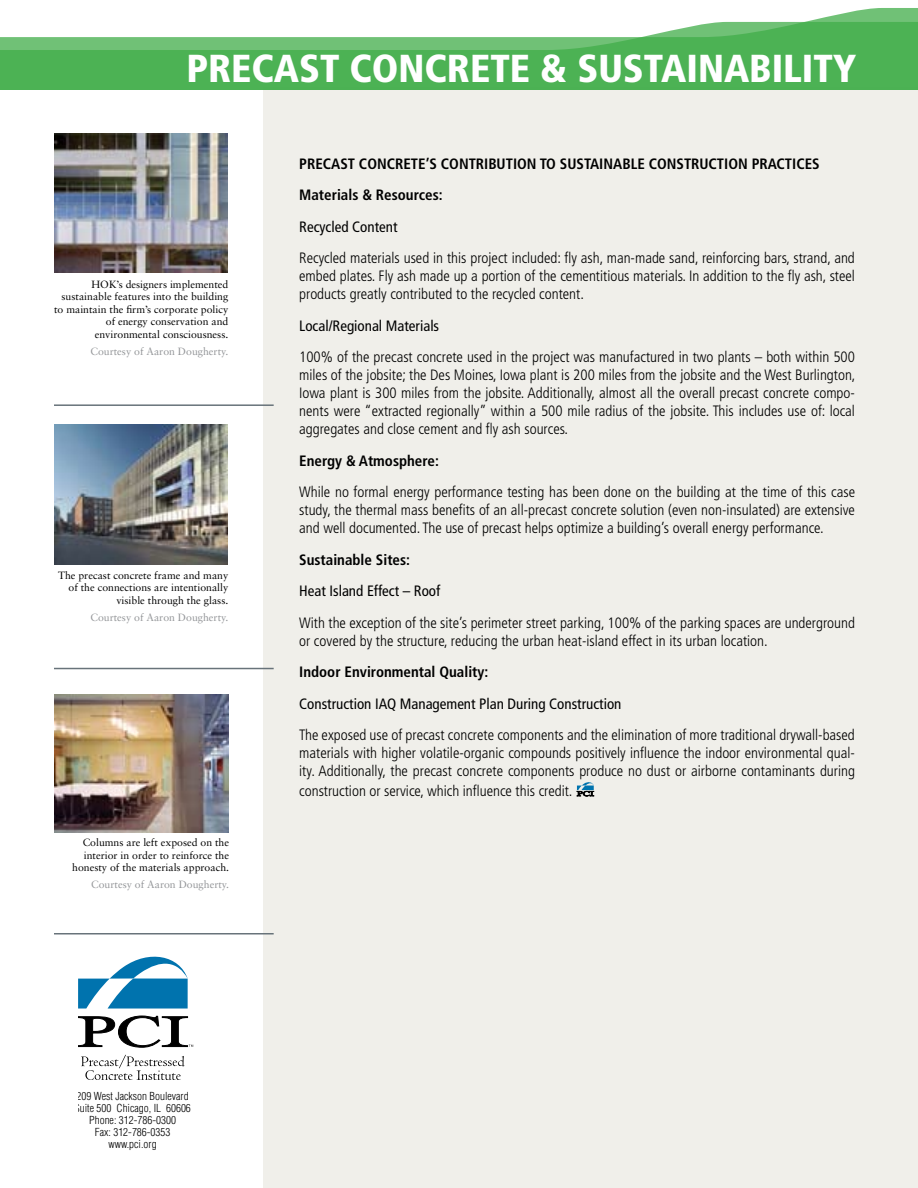
<style>
.page{position:relative;width:918px;height:1188px;background:#fff}
.page>*{position:absolute;margin:0;border:0;box-sizing:border-box;transform-origin:0 0}
.t1{font:900 condensed 39px "Frutiger";color:#fff}
.t2{font:300 condensed 15px/18px "Frutiger";color:#000;text-align:justify}
.t3{font:700 condensed 15px/31.5px "Frutiger";color:#000}
.t4{font:condensed 15px "Frutiger";color:#000}
.t5{font:300 condensed 10.8px/12px "Helvetica";color:#000;text-align:center}
.t6{font:10.5px/12.6px "Sabon";color:#000;text-align:right}
.t7{font:10.5px "Sabon";color:#939598}
</style>
<div class="page">
<div style="left:263px;top:88px;width:655px;height:1100px;background:#f0efea"></div>
<img style="left:54px;top:425px;width:174px;height:139px">
<hr style="left:54px;top:668px;width:220px;height:1px;background:#68737a">
<img style="left:54px;top:134px;width:174px;height:139px">
<hr style="left:54px;top:404px;width:220px;height:2px;background:#68737a">
<img style="left:55px;top:694px;width:174px;height:138px">
<hr style="left:54px;top:933px;width:220px;height:1px;background:#68737a">
<svg style="left:78px;top:1016px;width:115px;height:32px"></svg>
<svg style="left:78px;top:956px;width:110px;height:53px"></svg>
<svg style="left:81px;top:1055px;width:104px;height:25px"></svg>
<svg style="left:0;top:8px;width:918px;height:82px;fill:#4cb254"></svg>
<svg style="left:577px;top:782px;width:18px;height:15px"></svg>
<h1 class="t1" style="left:186px;top:45px;width:111px">PRECAST</h1>
<h1 class="t1" style="left:349px;top:45px;width:119px">CONCRETE</h1>
<h1 class="t1" style="left:540px;top:45px;width:60px">&amp; SUSTA</h1>
<h1 class="t1" style="left:686px;top:45px;width:171px">INABILITY</h1>
<p class="t6" style="left:54px;top:278px;width:176px">HOK’s designers implemented sustainable features into the building to maintain the firm’s corporate policy of energy conservation and environmental consciousness.</p>
<p class="t7" style="left:90px;top:345px;width:139px">Courtesy of Aaron Dougherty.</p>
<p class="t6" style="left:58px;top:569px;width:172px">The precast concrete frame and many of the connections are intentionally visible through the glass.</p>
<p class="t7" style="left:90px;top:611px;width:139px">Courtesy of Aaron Dougherty.</p>
<p class="t6" style="left:72px;top:836px;width:158px">Columns are left exposed on the interior in order to reinforce the honesty of the materials approach.</p>
<p class="t7" style="left:91px;top:879px;width:139px">Courtesy of Aaron Dougherty.</p>
<p class="t3" style="left:299px;top:148px;width:522px">PRECAST CONCRETE’S CONTRI BUTION TO SUSTAINABLE CONSTRUCTION PRACTICES<br>Materials &amp; Resources:</p>
<p class="t4" style="left:299px;top:218px;width:100px">Recycled Content</p>
<p class="t2" style="left:299px;top:249px;width:557px">Recycled materials used in this project included: fly ash, man-made sand, reinforcing bars, strand, and embed plates. Fly ash made up a portion of the cementitious materials. In addition to the fly ash, steel products greatly contributed to the recycled content.</p>
<p class="t4" style="left:299px;top:317px;width:141px">Local/Regional Materials</p>
<p class="t2" style="left:299px;top:348px;width:558px">100% of the precast concrete used in the project was manufactured in two plants – both within 500 miles of the jobsite; the Des Moines, Iowa plant is 200 miles from the jobsite and the West Burlington, Iowa plant is 300 miles from the jobsite. Additionally, almost all the overall precast concrete compo&shy;nents were “extracted regionally” within a 500 mile radius of the jobsite. This includes use of: local aggregates and close cement and fly ash sources.</p>
<p class="t3" style="left:299px;top:445px;width:141px">Energy &amp; Atmosphere:</p>
<p class="t2" style="left:299px;top:483px;width:557px">While no formal energy performance testing has been done on the building at the time of this case study, the thermal mass benefits of an all-precast concrete solution (even non-insulated) are extensive and well documented. The use of precast helps optimize a building’s overall energy performance.</p>
<p class="t3" style="left:299px;top:544px;width:112px">Sustainable Sites:</p>
<p class="t4" style="left:299px;top:582px;width:143px">Heat Island Effect – Roof</p>
<p class="t2" style="left:299px;top:614px;width:557px">With the exception of the site’s perimeter street parking, 100% of the parking spaces are underground or covered by the structure, reducing the urban heat-island effect in its urban location.</p>
<p class="t3" style="left:299px;top:656px;width:191px">Indoor Environmental Quality:</p>
<p class="t4" style="left:299px;top:695px;width:324px">Construction IAQ Management Plan During Construction</p>
<p class="t2" style="left:299px;top:726px;width:557px">The exposed use of precast concrete components and the elimination of more traditional drywall-based materials with higher volatile-organic compounds positively influence the indoor environmental qual&shy;ity. Additionally, the precast concrete components produce no dust or airborne contaminants during</p>
<p class="t2" style="left:299px;top:782px;width:275px">construction or service, which influence this credit.</p>
<p class="t5" style="left:74px;top:1090px;width:118px">209 West Jackson Boulevard<br>Suite 500 Chicago, IL 60606<br>Phone: 312-786-0300<br>Fax: 312-786-0353 www.pci.org</p>
</div>
